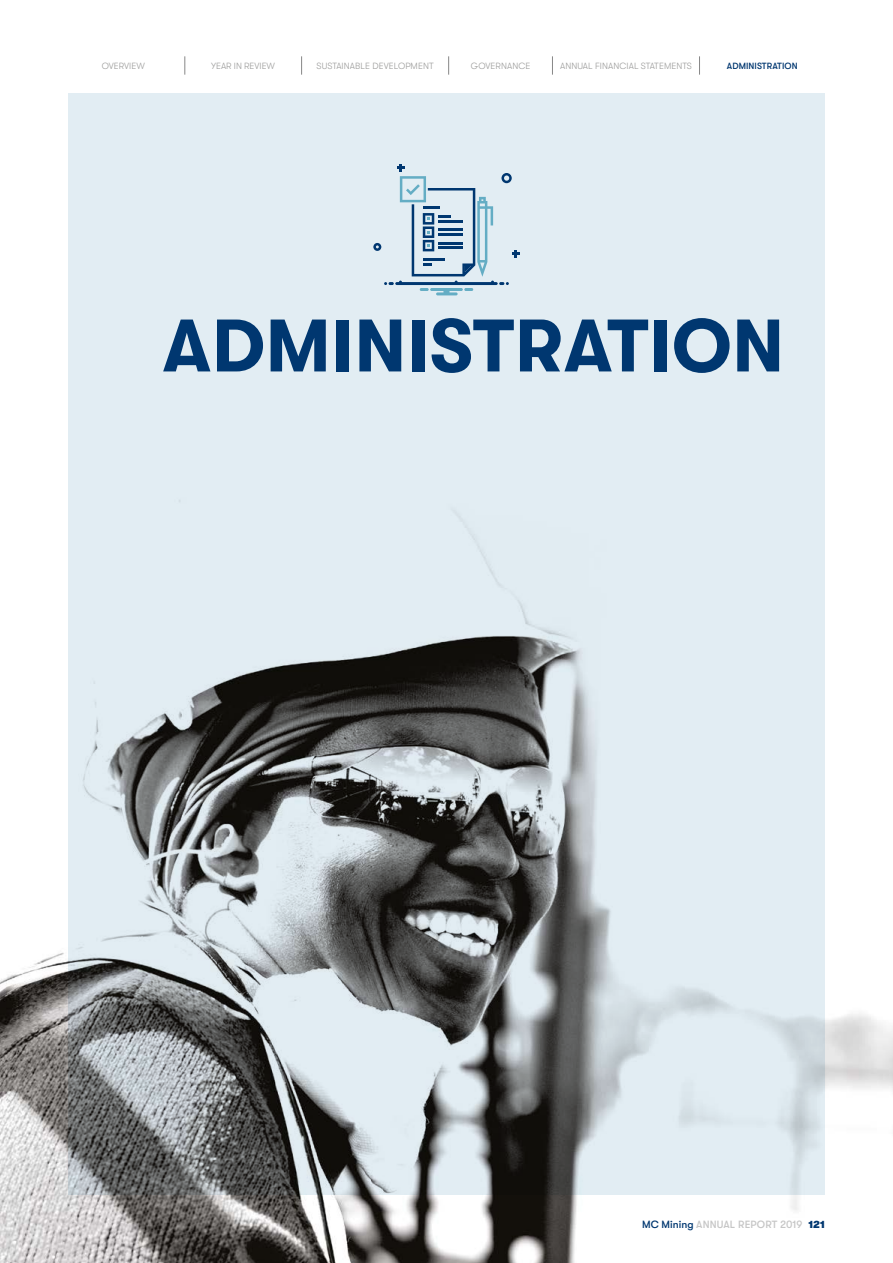
<style>
.page{position:relative;width:893px;height:1263px;background:#fff}
.page>*{position:absolute;margin:0;border:0;box-sizing:border-box;transform-origin:0 0}
.t1{font:700 74.1px "GT Walsheim";letter-spacing:.01em;color:#003770}
.t2{font:500 10.5px "GT Walsheim";letter-spacing:.005em;color:#c6c6c6}
.t3{font:300 9px "GT Walsheim";letter-spacing:.01em;color:#9d9d9c}
.t4{font:500 9px "GT Walsheim";letter-spacing:.01em;color:#003770}
.s1{color:#003770}
.s2{font-weight:900;color:#003770}
</style>
<div class="page">
<div style="left:68px;top:94px;width:757px;height:1101px;background:#e2edf3"></div>
<img style="left:0;top:500px;width:893px;height:763px">
<svg style="left:373px;top:164px;width:147px;height:131px"></svg>
<svg style="left:185px;top:56px;width:1px;height:19px"></svg>
<svg style="left:301px;top:56px;width:1px;height:19px"></svg>
<svg style="left:448px;top:56px;width:1px;height:19px"></svg>
<svg style="left:552px;top:56px;width:1px;height:19px"></svg>
<svg style="left:699px;top:56px;width:1px;height:19px"></svg>
<p class="t3" style="left:102px;top:61px;width:45px">OVERVIEW</p>
<p class="t3" style="left:211px;top:61px;width:65px">YEAR IN REVIEW</p>
<p class="t3" style="left:317px;top:61px;width:119px">SUSTAINABLE DEVELOPMENT</p>
<p class="t3" style="left:471px;top:61px;width:61px">GOVERNANCE</p>
<p class="t3" style="left:560px;top:61px;width:133px">ANNUAL FINANCIAL STATEMENTS</p>
<p class="t4" style="left:727px;top:60px;width:72px">ADMINISTRATION</p>
<p class="t1" style="left:162px;top:304px;width:623px">ADMINISTRATION</p>
<p class="t2" style="left:642px;top:1219px;width:184px"><span class="s1">MC Mining</span> ANNUAL REPORT 2019 <span class="s2">121</span></p>
</div>
